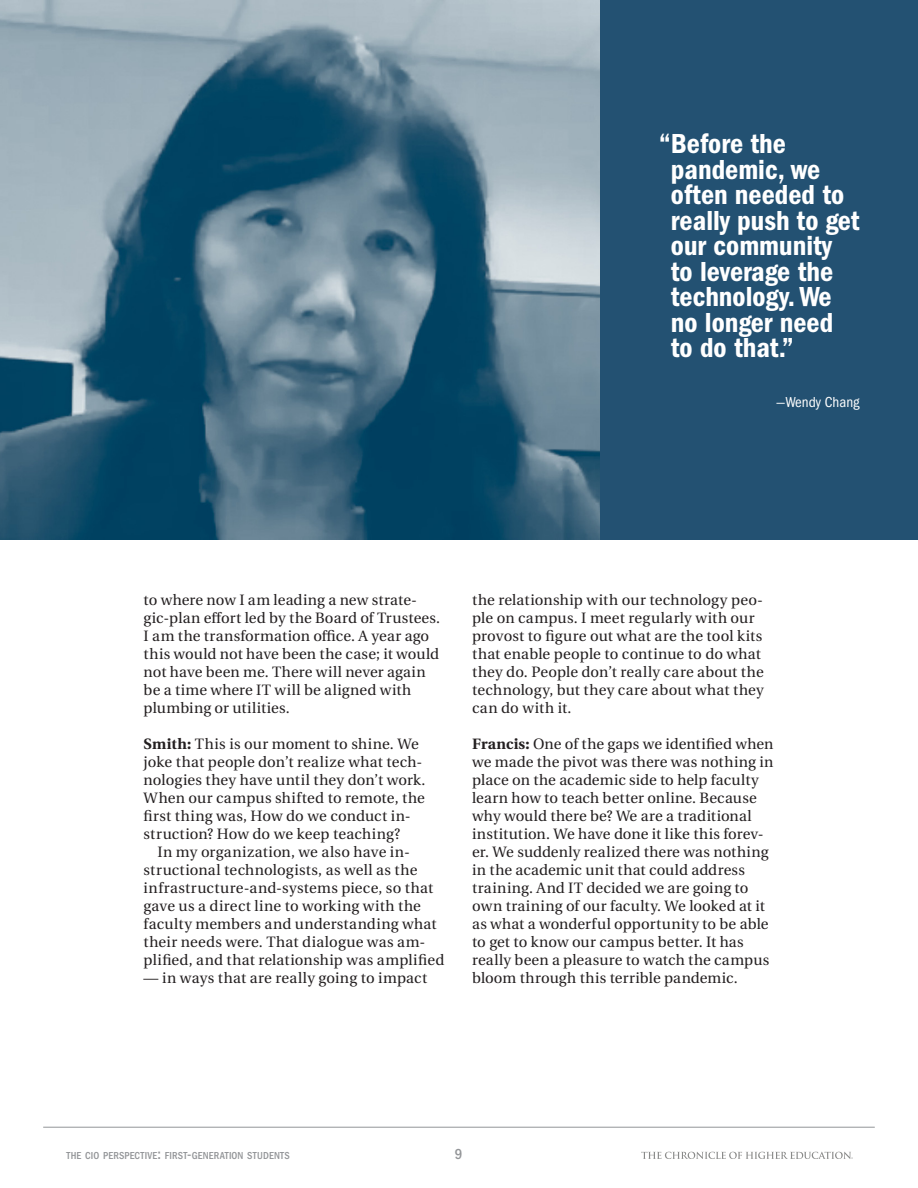
<style>
.page{position:relative;width:918px;height:1188px;background:#fff}
.page>*{position:absolute;margin:0;border:0;box-sizing:border-box;transform-origin:0 0}
.t1{font:28.5px/25.5px "ITC Franklin Gothic Std Dm Cd";color:#fff}
.Roundtable_2021_-_bo{font:15px/18px "Heuristica";letter-spacing:.01em;color:#231f20}
.t2{font:condensed 15px "ITC Franklin Gothic Std";color:#fff}
.t3{font:500 condensed 15px "ITC Franklin Gothic Std";color:#939598}
.t4{font:500 condensed 10.5px "ITC Franklin Gothic Std";letter-spacing:.015em;color:#939598}
.s1{font-weight:700}
.s2{font-size:15px}
</style>
<div class="page">
<hr style="left:43px;top:1127px;width:832px;height:1px;background:#939598">
<svg style="left:641px;top:1152px;width:212px;height:7px"></svg>
<img style="left:0;top:0;width:600px;height:540px">
<div style="left:600px;top:0;width:318px;height:540px;background:#235172"></div>
<p class="t1" style="left:671px;top:131px;width:190px;text-indent:-12px">“Before the pandemic, we often needed to really push to get our community to leverage the technology. We no longer need to do that.”</p>
<p class="t2" style="left:776px;top:393px;width:85px">—Wendy Chang</p>
<p class="Roundtable_2021_-_bo" style="left:144px;top:591px;width:298px">to where now I am leading a new strate&shy;gic-plan effort led by the Board of Trustees.<br>I am the transformation office. A year ago this would not have been the case; it would not have been me. There will never again be a time where IT will be aligned with plumbing or utilities.</p>
<p class="Roundtable_2021_-_bo" style="left:144px;top:735px;width:283px"><span class="s1">Smith:</span> This is our moment to shine. We joke that people don’t realize what tech&shy;nologies they have until they don’t work.<br>When our campus shifted to remote, the first thing was, How do we conduct in&shy;struction? How do we keep teaching?</p>
<p class="Roundtable_2021_-_bo" style="left:144px;top:843px;width:302px;text-indent:14px">In my organization, we also have in&shy;structional technologists, as well as the infrastructure-and-systems piece, so that gave us a direct line to working with the faculty members and understanding what their needs were. That dialogue was am&shy;plified, and that relationship was amplified</p>
<p class="Roundtable_2021_-_bo" style="left:144px;top:969px;width:285px">— in ways that are really going to impact</p>
<p class="Roundtable_2021_-_bo" style="left:472px;top:591px;width:293px">the relationship with our technology peo&shy;ple on campus. I meet regularly with our provost to figure out what are the tool kits that enable people to continue to do what they do. People don’t really care about the technology, but they care about what they can do with it.</p>
<p class="Roundtable_2021_-_bo" style="left:472px;top:735px;width:303px"><span class="s1">Francis:</span> One of the gaps we identified when we made the pivot was there was nothing in place on the academic side to help faculty learn how to teach better online. Because why would there be? We are a traditional institution. We have done it like this forev&shy;er. We suddenly realized there was nothing in the academic unit that could address training. And IT decided we are going to own training of our faculty. We looked at it as what a wonderful opportunity to be able to get to know our campus better. It has really been a pleasure to watch the campus bloom through this terrible pandemic.</p>
<p class="t4" style="left:67px;top:1150px;width:225px">THE CIO PERSPECTIVE<span class="s2">:</span> FIRST<span class="s2">-</span>GENERATION STUDENTS</p>
<p class="t3" style="left:455px;top:1146px;width:9px">9</p>
</div>
